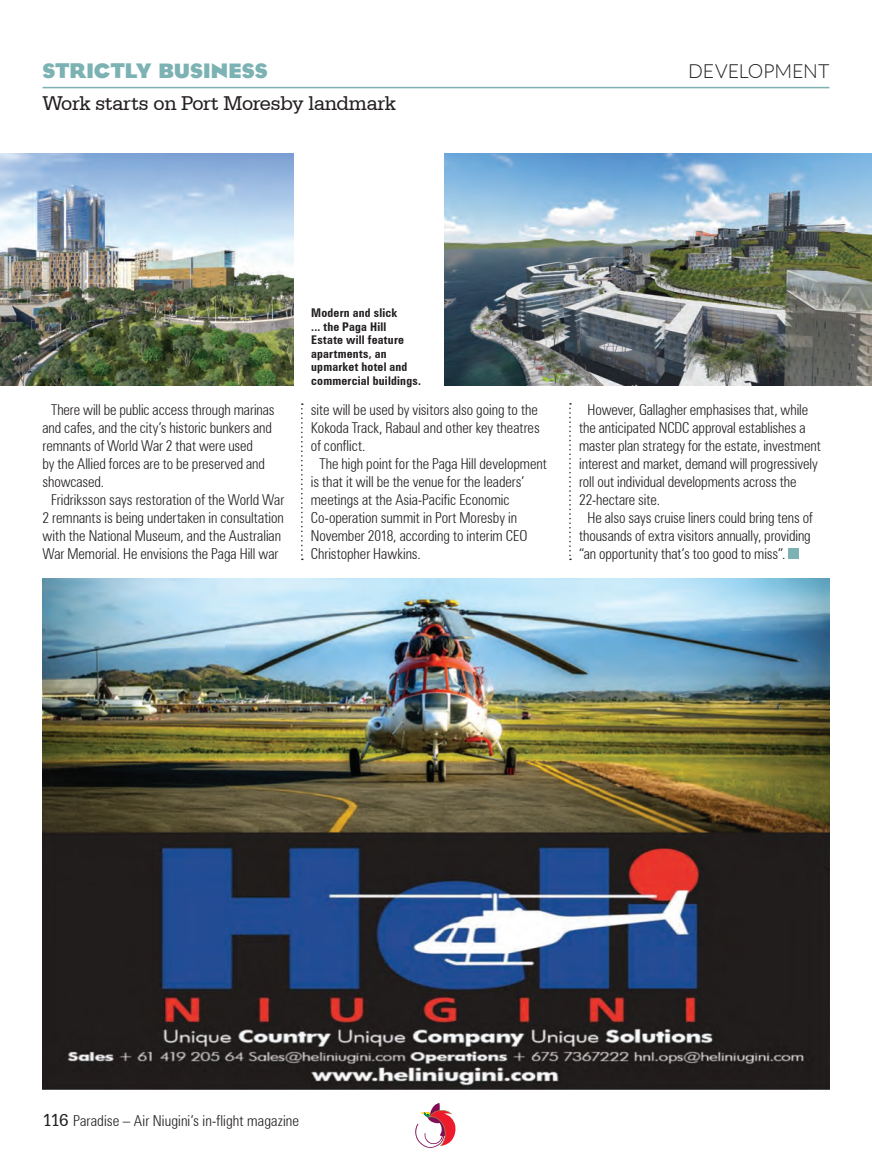
<style>
.page{position:relative;width:872px;height:1170px;background:#fff}
.page>*{position:absolute;margin:0;border:0;box-sizing:border-box;transform-origin:0 0}
.t1{font:21px "Serifa BT";letter-spacing:-.02em;color:#231f20}
.t2{font:700 21px "Cg Eagle";letter-spacing:.025em;color:#7cb2b3}
.t3{font:300 19.5px "Lato";letter-spacing:-.01em;color:#231f20}
.t4{font:300 condensed 15px/18px "Zurich BT";letter-spacing:-.005em;color:#231f20}
.t5{font:700 condensed 12px/13.5px "Zurich BT";letter-spacing:.02em;color:#231f20}
.s1{font-family:"Serifa BT";font-weight:400;font-stretch:normal;font-size:18px}
</style>
<div class="page">
<svg style="left:415px;top:1103px;width:41px;height:45px"></svg>
<img style="left:43px;top:578px;width:786px;height:511px">
<hr style="left:43px;top:87px;width:786px;height:1px;background:#7cb2b3">
<img style="left:444px;top:153px;width:428px;height:232px">
<img style="left:0;top:153px;width:293px;height:232px">
<div style="left:788px;top:548px;width:11px;height:10px;background:#7cb2b3"></div>
<svg style="left:301px;top:403px;width:2px;height:157px"></svg>
<svg style="left:569px;top:403px;width:2px;height:157px"></svg>
<p class="t2" style="left:43px;top:59px;width:226px">STRICTLY BUSINESS</p>
<p class="t3" style="left:688px;top:61px;width:143px">DEVELOPMENT</p>
<p class="t1" style="left:43px;top:90px;width:355px">Work starts on Port Moresby landmark</p>
<p class="t4" style="left:43px;top:400px;width:234px;text-indent:9px">There will be public access through marinas and cafes, and the city’s historic bunkers and remnants of World War 2 that were used<br>by the Allied forces are to be preserved and showcased.</p>
<p class="t4" style="left:43px;top:490px;width:243px;text-align:center">Fridriksson says restoration of the World War 2 remnants is being undertaken in consultation with the National Museum, and the Australian War Memorial. He envisions the Paga Hill war</p>
<p class="t5" style="left:311px;top:306px;width:111px">Modern and slick<br>... the Paga Hill<br>Estate will feature apartments, an upmarket hotel and commercial buildings.</p>
<p class="t4" style="left:311px;top:400px;width:230px;text-align:justify">site will be used by visitors also going to the Kokoda Track, Rabaul and other key theatres of conflict.</p>
<p class="t4" style="left:311px;top:454px;width:237px;text-indent:8px">The high point for the Paga Hill development is that it will be the venue for the leaders’ meetings at the Asia-Pacific Economic Co-operation summit in Port Moresby in November 2018, according to interim CEO Christopher Hawkins.</p>
<p class="t4" style="left:579px;top:400px;width:243px;text-indent:9px">However, Gallagher emphasises that, while the anticipated NCDC approval establishes a master plan strategy for the estate, investment interest and market, demand will progressively roll out individual developments across the 22-hectare site.</p>
<p class="t4" style="left:579px;top:508px;width:235px;text-indent:8px">He also says cruise liners could bring tens of thousands of extra visitors annually, providing “an opportunity that’s too good to miss”.</p>
<p class="t4" style="left:43px;top:1111px;width:258px"><span class="s1">116</span> Paradise – Air Niugini’s in-flight magazine</p>
</div>
